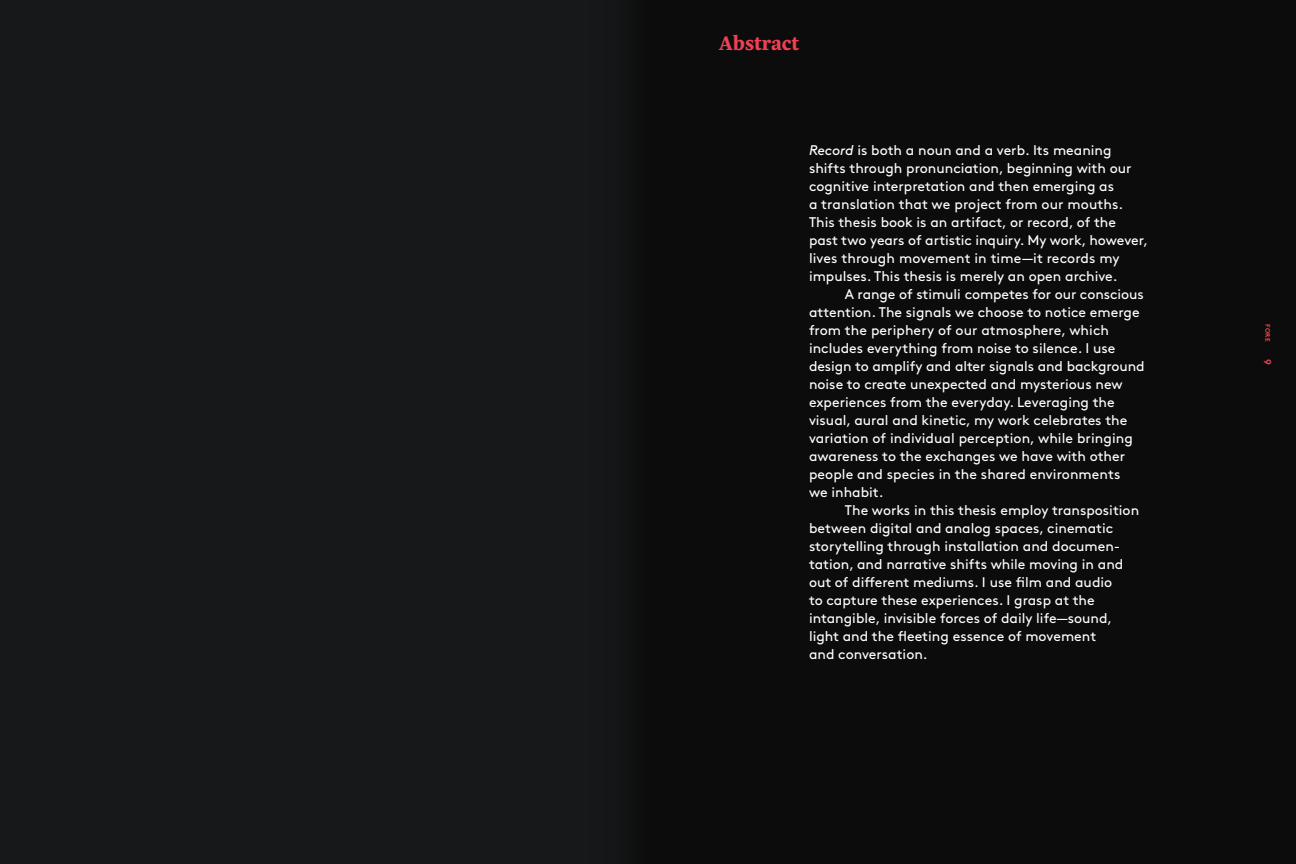
<style>
.page{position:relative;width:1296px;height:864px;background:#fff}
.page>*{position:absolute;margin:0;border:0;box-sizing:border-box;transform-origin:0 0}
.t1{font:700 20px "Eskorte Latin";color:#ef4054}
.t2{font:14px/18px "Brown";color:#fff}
.t3{font:700 10px "Brown";color:#ef4054}
.t4{font:700 6.5px "Brown";color:#f04a56}
.s1{font-style:italic}
</style>
<div class="page">
<div style="left:648px;top:0;width:648px;height:864px;background:#0c0c0c"></div>
<div style="left:0;top:0;width:647px;height:864px;background:#16181a"></div>
<div style="left:581px;top:0;width:67px;height:864px;background:#131517"></div>
<h1 class="t1" style="left:719px;top:31px;width:82px">Abstract</h1>
<p class="t2" style="left:809px;top:139px;width:341px"><span class="s1">Record</span> is both a noun and a verb. Its meaning shifts through pronunciation, beginning with our cognitive interpretation and then emerging as<br>a translation that we project from our mouths.<br>This thesis book is an artifact, or record, of the past two years of artistic inquiry. My work, however, lives through movement in time—it records my impulses. This thesis is merely an open archive.</p>
<p class="t2" style="left:809px;top:284px;width:337px;text-indent:36px">A range of stimuli competes for our conscious attention. The signals we choose to notice emerge from the periphery of our atmosphere, which includes everything from noise to silence. I use design to amplify and alter signals and background noise to create unexpected and mysterious new experiences from the everyday. Leveraging the visual, aural and kinetic, my work celebrates the variation of individual perception, while bringing awareness to the exchanges we have with other people and species in the shared environments<br>we inhabit.</p>
<p class="t2" style="left:809px;top:500px;width:332px;text-indent:36px">The works in this thesis employ transposition between digital and analog spaces, cinematic storytelling through installation and documen&shy;tation, and narrative shifts while moving in and out of different mediums. I use film and audio<br>to capture these experiences. I grasp at the intangible, invisible forces of daily life—sound, light and the fleeting essence of movement<br>and conversation.</p>
<p class="t4" style="left:1273px;top:324px;width:19px;rotate:90deg">FORE</p>
<p class="t3" style="left:1276px;top:359px;width:7px;rotate:90deg">9</p>
</div>
